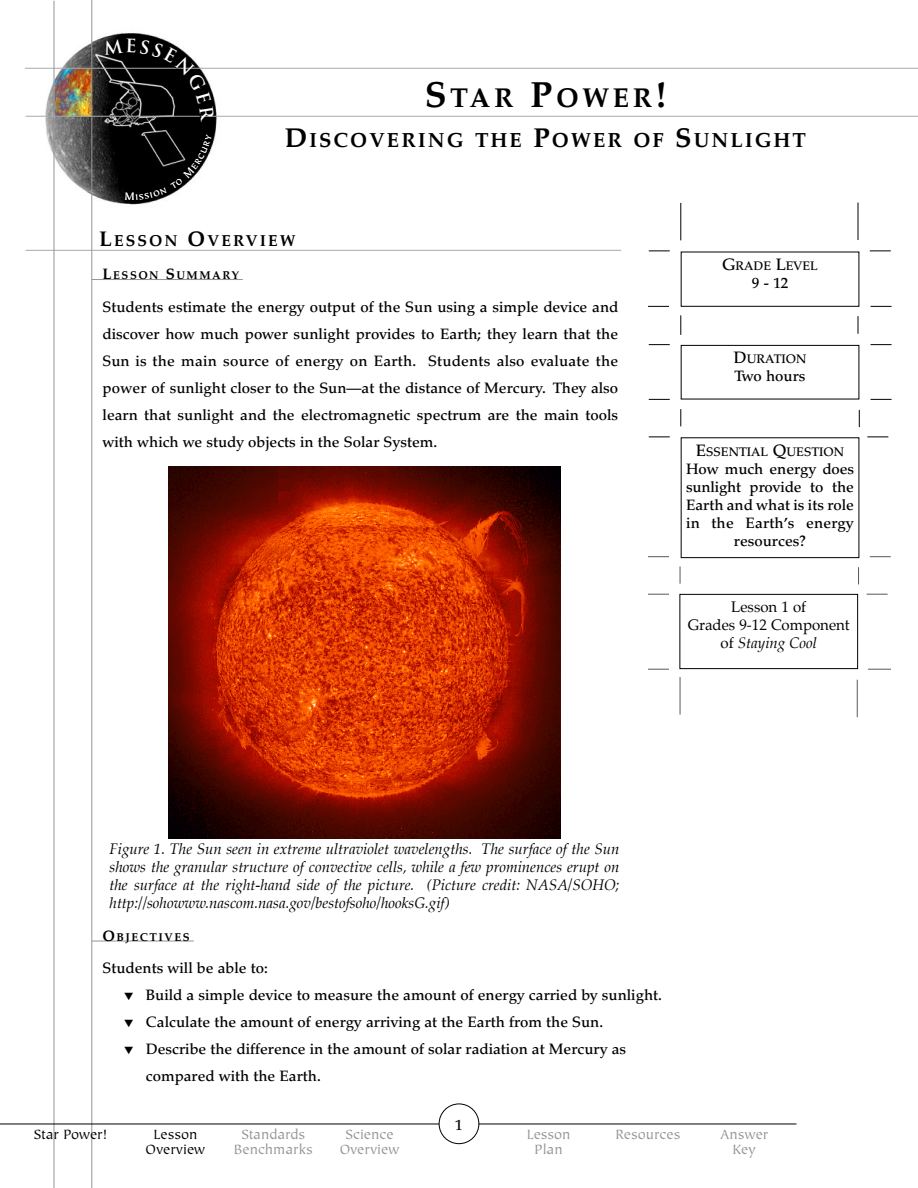
<style>
.page{position:relative;width:918px;height:1188px;background:#fff}
.page>*{position:absolute;margin:0;border:0;box-sizing:border-box;transform-origin:0 0}
.t1{font:700 27px "Palatino";letter-spacing:.135em;color:#000}
.t2{font:700 20.25px "Palatino";letter-spacing:.1em;color:#000}
.t3{font:700 15.75px "Palatino";letter-spacing:.135em;color:#000}
.t4{font:500 15px/27px "Palatino";color:#000;text-align:justify}
.t5{font:italic 15px/18px "Palatino";color:#000;text-align:justify}
.t6{font:15px/15px "Tiepolo";color:#939598;text-align:center}
.t7{font:15px/18px "Palatino";color:#000;text-align:center}
.t8{font:15px/15px "Tiepolo";color:#000;text-align:center}
.t9{font:15px "Tiepolo";letter-spacing:-.02em;color:#000}
.t10{font:500 12.3px "Palatino";color:#000}
.t11{font:12px "Tiepolo";color:#fff}
.t12{font:700 11.25px "Palatino";letter-spacing:.135em;color:#000}
.s1{font-size:36px}
.s2{font-size:27px}
.s3{font-size:21px}
.s4{font-size:15px}
.s5{font-size:16.5px}
.s6{font-style:italic}
</style>
<div class="page">
<img style="left:40px;top:29px;width:180px;height:180px">
<hr style="left:26px;top:250px;width:595px;height:1px;background:#a7a9ac">
<hr style="left:26px;top:116px;width:892px;height:1px;background:#a7a9ac">
<hr style="left:25px;top:68px;width:893px;height:1px;background:#a7a9ac">
<hr style="left:54px;top:1px;width:1px;height:1187px;background:#939598">
<hr style="left:92px;top:0;width:1px;height:1188px;background:#939598">
<hr style="left:0;top:1124px;width:796px;height:1px;background:#000">
<div style="left:439px;top:1104px;width:40px;height:40px;background:#fff;border-radius:50%"></div>
<div style="left:439px;top:1104px;width:40px;height:40px;border:1px solid #000;border-radius:50%"></div>
<hr style="left:92px;top:279px;width:151px;height:1px;background:#939598">
<img style="left:169px;top:466px;width:392px;height:372px">
<hr style="left:92px;top:941px;width:102px;height:1px;background:#939598">
<div style="left:681px;top:252px;width:178px;height:55px;border:1px solid #000"></div>
<div style="left:681px;top:345px;width:178px;height:54px;border:1px solid #000"></div>
<div style="left:681px;top:437px;width:178px;height:121px;border:1px solid #000"></div>
<hr style="left:681px;top:203px;width:1px;height:37px;background:#000">
<hr style="left:858px;top:202px;width:1px;height:38px;background:#000">
<svg style="left:870px;top:251px;width:21px;height:1px"></svg>
<svg style="left:649px;top:251px;width:21px;height:1px"></svg>
<svg style="left:681px;top:315px;width:1px;height:20px"></svg>
<svg style="left:858px;top:316px;width:1px;height:18px"></svg>
<svg style="left:648px;top:306px;width:21px;height:1px"></svg>
<svg style="left:649px;top:344px;width:21px;height:1px"></svg>
<svg style="left:871px;top:306px;width:21px;height:1px"></svg>
<svg style="left:871px;top:344px;width:21px;height:1px"></svg>
<svg style="left:859px;top:410px;width:1px;height:17px"></svg>
<svg style="left:681px;top:409px;width:1px;height:17px"></svg>
<svg style="left:649px;top:399px;width:21px;height:1px"></svg>
<svg style="left:649px;top:437px;width:21px;height:1px"></svg>
<svg style="left:871px;top:399px;width:21px;height:1px"></svg>
<svg style="left:867px;top:437px;width:21px;height:1px"></svg>
<hr style="left:857px;top:680px;width:1px;height:37px;background:#58595b">
<hr style="left:680px;top:677px;width:1px;height:38px;background:#58595b">
<svg style="left:648px;top:669px;width:21px;height:1px"></svg>
<svg style="left:868px;top:669px;width:23px;height:1px"></svg>
<svg style="left:858px;top:567px;width:1px;height:17px"></svg>
<svg style="left:680px;top:566px;width:1px;height:18px"></svg>
<svg style="left:648px;top:556px;width:21px;height:1px"></svg>
<svg style="left:648px;top:594px;width:21px;height:1px"></svg>
<svg style="left:870px;top:556px;width:21px;height:1px"></svg>
<svg style="left:867px;top:594px;width:21px;height:1px"></svg>
<div style="left:680px;top:594px;width:178px;height:75px;border:1px solid #000"></div>
<svg style="left:103px;top:32px;width:112px;height:176px"></svg>
<p class="t11" style="left:124px;top:190px;width:12px">M</p>
<h1 class="t1" style="left:425px;top:81px;width:243px"><span class="s1">S</span>TAR <span class="s1">P</span>OWER<span class="s1">!</span></h1>
<h2 class="t2" style="left:285px;top:128px;width:523px"><span class="s2">D</span>ISCOVERING THE <span class="s2">P</span>OWER OF <span class="s2">S</span>UNLIGHT</h2>
<p class="t3" style="left:99px;top:231px;width:198px"><span class="s3">L</span>ESSON <span class="s3">O</span>VERVIEW</p>
<p class="t12" style="left:103px;top:269px;width:138px"><span class="s4">L</span>ESSON <span class="s4">S</span>UMMARY</p>
<p class="t4" style="left:103px;top:293px;width:517px">Students estimate the energy output of the Sun using a simple device and discover how much power sunlight provides to Earth; they learn that the Sun is the main source of energy on Earth. Students also evaluate the power of sunlight closer to the Sun—at the distance of Mercury. They also learn that sunlight and the electromagnetic spectrum are the main tools with which we study objects in the Solar System.</p>
<p class="t10" style="left:722px;top:258px;width:96px"><span class="s5">G</span>rade <span class="s5">L</span>evel</p>
<p class="t4" style="left:752px;top:269px;width:38px">9 - 12</p>
<p class="t10" style="left:734px;top:352px;width:74px"><span class="s5">D</span>uration</p>
<p class="t4" style="left:735px;top:363px;width:72px">Two hours</p>
<p class="t10" style="left:696px;top:445px;width:150px"><span class="s5">E</span>ssential <span class="s5">Q</span>uestion</p>
<p class="t4" style="left:686px;top:461px;width:169px;line-height:18px;text-align:center">How much energy does sunlight provide to the<br>Earth and what is its role in the Earth’s energy resources?</p>
<p class="t7" style="left:688px;top:599px;width:164px">Lesson 1 of<br>Grades 9-12 Component of <span class="s6">Staying Cool</span></p>
<p class="t5" style="left:110px;top:841px;width:512px">Figure 1. The Sun seen in extreme ultraviolet wavelengths. The surface of the Sun shows the granular structure of convective cells, while a few prominences erupt on the surface at the right-hand side of the picture. (Picture credit: NASA/SOHO; http://sohowww.nascom.nasa.gov/bestofsoho/hooksG.gif)</p>
<p class="t12" style="left:103px;top:930px;width:89px"><span class="s4">O</span>BJECTIVES</p>
<p class="t4" style="left:103px;top:955px;width:167px">Students will be able to:</p>
<p class="t4" style="left:124px;top:982px;width:539px">▼ Build a simple device to measure the amount of energy carried by sunlight.</p>
<p class="t4" style="left:124px;top:1009px;width:481px">▼ Calculate the amount of energy arriving at the Earth from the Sun.</p>
<p class="t4" style="left:146px;top:1036px;width:482px;text-indent:-22px">▼ Describe the difference in the amount of solar radiation at Mercury as compared with the Earth.</p>
<p class="t9" style="left:34px;top:1127px;width:75px">Star Power!</p>
<p class="t8" style="left:146px;top:1128px;width:61px">Lesson<br>Overview</p>
<p class="t6" style="left:234px;top:1128px;width:80px">Standards<br>Benchmarks</p>
<p class="t6" style="left:340px;top:1128px;width:61px">Science<br>Overview</p>
<p class="t6" style="left:527px;top:1128px;width:45px">Lesson<br>Plan</p>
<p class="t6" style="left:616px;top:1128px;width:66px">Resources</p>
<p class="t6" style="left:720px;top:1128px;width:50px">Answer<br>Key</p>
</div>
